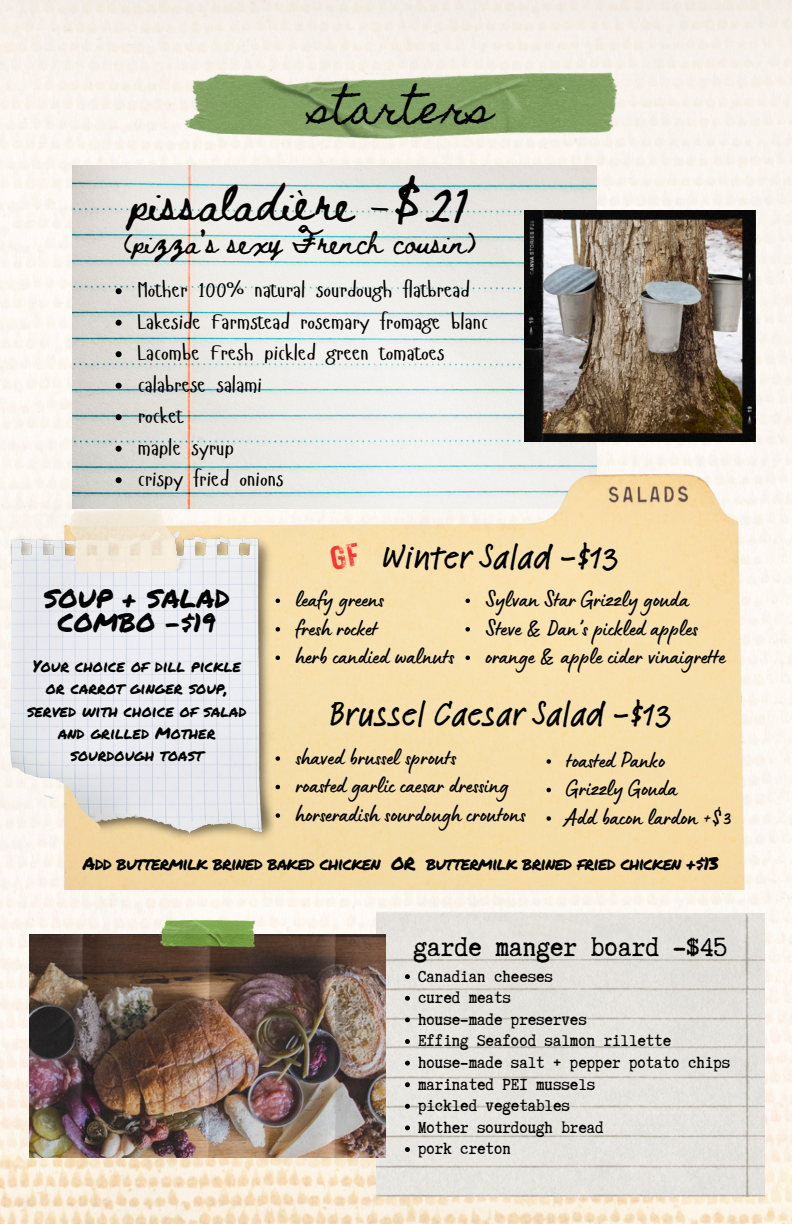
<style>
.page{position:relative;width:792px;height:1224px;background:#fff}
.page>*{position:absolute;margin:0;border:0;box-sizing:border-box;transform-origin:0 0}
.t1{font:39.2px "Homemade Apple";color:#000}
.t2{font:36.2px "Beth Ellen";color:#000}
.t3{font:500 36px "Feltpen Com";color:#000}
.t4{font:30.8px "Truetypewriter Polygl OTT";color:#000}
.t5{font:26px "Permanent Marker";color:#000}
.t6{font:24px "Lumios Marker";color:#000}
.t7{font:22.2px "Beth Ellen";color:#000}
.t8{font:21px "Hangyaboly";color:#000}
.t9{font:19px "Truetypewriter Polygl OTT";color:#000}
.t10{font:18px "Permanent Marker";letter-spacing:-.05em;color:#000}
.t11{font:16.2px/22.2px "Permanent Marker";color:#000;text-align:center}
</style>
<div class="page">
<img style="left:0;top:0;width:792px;height:1224px">
<img style="left:184px;top:65px;width:434px;height:73px">
<img style="left:73px;top:165px;width:523px;height:299px">
<img style="left:11px;top:464px;width:781px;height:426px">
<svg style="left:276px;top:599px;width:4px;height:4px"></svg>
<svg style="left:276px;top:627px;width:4px;height:5px"></svg>
<svg style="left:276px;top:656px;width:4px;height:4px"></svg>
<svg style="left:466px;top:599px;width:4px;height:4px"></svg>
<svg style="left:466px;top:627px;width:4px;height:5px"></svg>
<svg style="left:466px;top:656px;width:4px;height:4px"></svg>
<svg style="left:276px;top:756px;width:4px;height:5px"></svg>
<svg style="left:276px;top:785px;width:4px;height:4px"></svg>
<svg style="left:276px;top:813px;width:4px;height:5px"></svg>
<svg style="left:546px;top:759px;width:5px;height:5px"></svg>
<svg style="left:546px;top:788px;width:5px;height:4px"></svg>
<svg style="left:546px;top:816px;width:5px;height:5px"></svg>
<img style="left:11px;top:509px;width:262px;height:336px">
<svg style="left:116px;top:288px;width:6px;height:6px"></svg>
<svg style="left:116px;top:320px;width:6px;height:6px"></svg>
<svg style="left:116px;top:351px;width:6px;height:6px"></svg>
<svg style="left:116px;top:383px;width:6px;height:6px"></svg>
<svg style="left:116px;top:414px;width:6px;height:6px"></svg>
<svg style="left:116px;top:446px;width:6px;height:6px"></svg>
<svg style="left:116px;top:477px;width:6px;height:6px"></svg>
<img style="left:524px;top:210px;width:231px;height:231px">
<img style="left:376px;top:912px;width:389px;height:285px">
<svg style="left:405px;top:974px;width:5px;height:5px"></svg>
<svg style="left:405px;top:996px;width:5px;height:5px"></svg>
<svg style="left:405px;top:1017px;width:5px;height:5px"></svg>
<svg style="left:405px;top:1039px;width:5px;height:5px"></svg>
<svg style="left:405px;top:1061px;width:5px;height:5px"></svg>
<svg style="left:405px;top:1082px;width:5px;height:5px"></svg>
<svg style="left:405px;top:1104px;width:5px;height:5px"></svg>
<svg style="left:405px;top:1125px;width:5px;height:5px"></svg>
<svg style="left:405px;top:1147px;width:5px;height:5px"></svg>
<img style="left:29px;top:935px;width:357px;height:222px">
<img style="left:161px;top:921px;width:94px;height:27px">
<svg style="left:330px;top:543px;width:31px;height:28px"></svg>
<p class="t1" style="left:311px;top:87px;width:183px">starters</p>
<p class="t2" style="left:131px;top:186px;width:341px">pissaladière -$21</p>
<p class="t7" style="left:124px;top:232px;width:355px">(pizza’s sexy French cousin)</p>
<p class="t8" style="left:138px;top:277px;width:333px">Mother 100% natural sourdough flatbread</p>
<p class="t8" style="left:138px;top:308px;width:352px">Lakeside Farmstead rosemary fromage blanc</p>
<p class="t8" style="left:138px;top:340px;width:308px">Lacombe Fresh pickled green tomatoes</p>
<p class="t8" style="left:138px;top:371px;width:126px">calabrese salami</p>
<p class="t8" style="left:138px;top:403px;width:47px">rocket</p>
<p class="t8" style="left:138px;top:434px;width:98px">maple syrup</p>
<p class="t8" style="left:138px;top:466px;width:147px">crispy fried onions</p>
<p class="t5" style="left:44px;top:580px;width:188px">SOUP + SALAD</p>
<p class="t5" style="left:58px;top:603px;width:159px">COMBO -$19</p>
<p class="t11" style="left:27px;top:655px;width:221px">Your choice of dill pickle or carrot ginger soup, served with choice of salad and grilled Mother sourdough toast</p>
<p class="t3" style="left:382px;top:532px;width:238px">Winter Salad -$13</p>
<p class="t6" style="left:295px;top:592px;width:90px">leafy greens</p>
<p class="t6" style="left:295px;top:620px;width:84px">fresh rocket</p>
<p class="t6" style="left:295px;top:649px;width:160px">herb candied walnuts</p>
<p class="t6" style="left:485px;top:592px;width:205px">Sylvan Star Grizzly gouda</p>
<p class="t6" style="left:485px;top:620px;width:214px">Steve &amp; Dan’s pickled apples</p>
<p class="t6" style="left:485px;top:649px;width:241px">orange &amp; apple cider vinaigrette</p>
<p class="t3" style="left:329px;top:689px;width:344px">Brussel Caesar Salad -$13</p>
<p class="t6" style="left:295px;top:749px;width:162px">shaved brussel sprouts</p>
<p class="t6" style="left:295px;top:778px;width:215px">roasted garlic caesar dressing</p>
<p class="t6" style="left:295px;top:806px;width:232px">horseradish sourdough croutons</p>
<p class="t6" style="left:566px;top:752px;width:101px">toasted Panko</p>
<p class="t6" style="left:566px;top:781px;width:112px">Grizzly Gouda</p>
<p class="t6" style="left:566px;top:809px;width:168px">Add bacon lardon +$3</p>
<p class="t10" style="left:83px;top:850px;width:638px">Add buttermilk brined baked chicken OR buttermilk brined fried chicken +$13</p>
<p class="t4" style="left:414px;top:931px;width:315px">garde manger board -$45</p>
<p class="t9" style="left:418px;top:966px;width:136px">Canadian cheeses</p>
<p class="t9" style="left:418px;top:988px;width:94px">cured meats</p>
<p class="t9" style="left:418px;top:1009px;width:170px">house-made preserves</p>
<p class="t9" style="left:418px;top:1031px;width:255px">Effing Seafood salmon rillette</p>
<p class="t9" style="left:418px;top:1053px;width:314px">house-made salt + pepper potato chips</p>
<p class="t9" style="left:418px;top:1074px;width:179px">marinated PEI mussels</p>
<p class="t9" style="left:418px;top:1096px;width:153px">pickled vegetables</p>
<p class="t9" style="left:418px;top:1117px;width:187px">Mother sourdough bread</p>
<p class="t9" style="left:418px;top:1139px;width:94px">pork creton</p>
</div>
